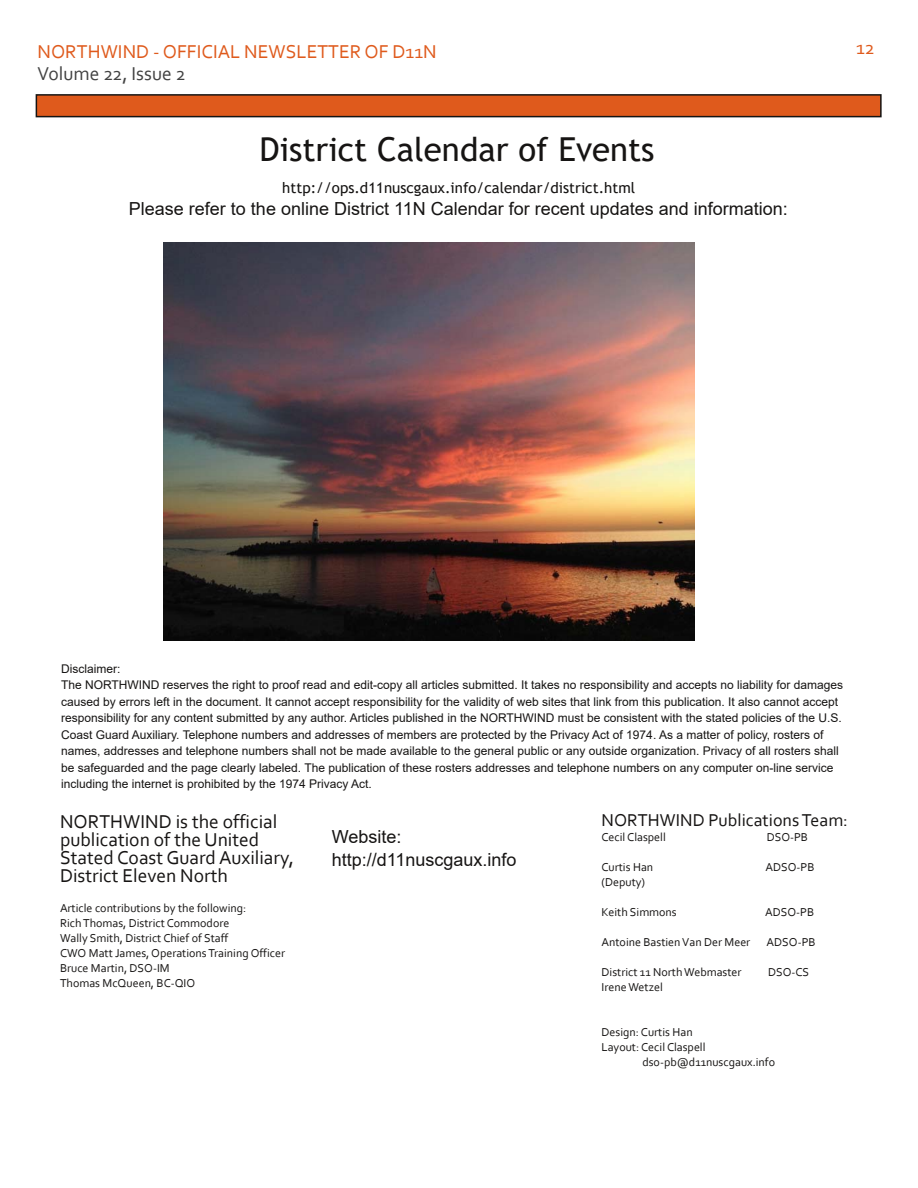
<style>
.page{position:relative;width:918px;height:1188px;background:#fff}
.page>*{position:absolute;margin:0;border:0;box-sizing:border-box;transform-origin:0 0}
.t1{font:33px "Trebuchet MS";color:#161413}
.t2{font:19.5px/18px "Corbel";color:#161413}
.t3{font:19.5px "Corbel";color:#df5a1c}
.t4{font:19.5px "Corbel";color:#424242}
.t5{font:18px/22.5px "Arial";color:#161413}
.t6{font:18px "Corbel";color:#161413}
.t7{font:15px "Trebuchet MS";color:#161413}
.t8{font:12px/16.5px "Arial";color:#161413}
.t9{font:12px/15px "Corbel";color:#161413}
</style>
<div class="page">
<div style="left:36px;top:95px;width:845px;height:22px;background:#df5a1c"></div>
<div style="left:36px;top:94px;width:846px;height:23px;border:2px solid #161413"></div>
<img style="left:164px;top:243px;width:531px;height:397px">
<h2 class="t3" style="left:38px;top:44px;width:401px">NORTHWIND ‐ OFFICIAL NEWSLETTER OF D11N</h2>
<h2 class="t4" style="left:38px;top:66px;width:150px">Volume 22, Issue 2</h2>
<h1 class="t1" style="left:259px;top:130px;width:397px">District Calendar of Events</h1>
<p class="t7" style="left:282px;top:178px;width:354px">http://ops.d11nuscgaux.info/calendar/district.html</p>
<h3 class="t5" style="left:129px;top:198px;width:661px">Please refer to the online District 11N Calendar for recent updates and information:</h3>
<h2 class="t3" style="left:856px;top:40px;width:20px">12</h2>
<p class="t8" style="left:61px;top:660px;width:784px">Disclaimer:<br>The NORTHWIND reserves the right to proof read and edit-copy all articles submitted. It takes no responsibility and accepts no liability for damages caused by errors left in the document. It cannot accept responsibility for the validity of web sites that link from this publication. It also cannot accept responsibility for any content submitted by any author. Articles published in the NORTHWIND must be consistent with the stated policies of the U.S.<br>Coast Guard Auxiliary. Telephone numbers and addresses of members are protected by the Privacy Act of 1974. As a matter of policy, rosters of names, addresses and telephone numbers shall not be made available to the general public or any outside organization. Privacy of all rosters shall be safeguarded and the page clearly labeled. The publication of these rosters addresses and telephone numbers on any computer on-line service including the internet is prohibited by the 1974 Privacy Act.</p>
<h2 class="t2" style="left:60px;top:814px;width:235px">NORTHWIND is the official publication of the United<br>Stated Coast Guard Auxiliary,<br>District Eleven North</h2>
<p class="t9" style="left:60px;top:901px;width:227px">Article contributions by the following:<br>RichThomas, District Commodore<br>Wally Smith, District Chief of Staff<br>CWO Matt James, OperationsTraining Officer Bruce Martin, DSO‐IM<br>Thomas McQueen, BC‐QIO</p>
<h3 class="t6" style="left:602px;top:813px;width:248px">NORTHWIND PublicationsTeam:</h3>
<p class="t9" style="left:602px;top:831px;width:66px">Cecil Claspell</p>
<p class="t9" style="left:767px;top:831px;width:43px">DSO‐PB</p>
<p class="t9" style="left:602px;top:861px;width:53px">Curtis Han</p>
<p class="t9" style="left:766px;top:861px;width:51px">ADSO‐PB</p>
<p class="t9" style="left:602px;top:876px;width:45px">(Deputy)</p>
<p class="t9" style="left:602px;top:906px;width:77px">Keith Simmons</p>
<p class="t9" style="left:765px;top:906px;width:51px">ADSO‐PB</p>
<p class="t9" style="left:602px;top:936px;width:150px">Antoine BastienVan Der Meer</p>
<p class="t9" style="left:767px;top:936px;width:51px">ADSO‐PB</p>
<p class="t9" style="left:602px;top:966px;width:142px">District 11 NorthWebmaster</p>
<p class="t9" style="left:768px;top:966px;width:43px">DSO‐CS</p>
<p class="t9" style="left:602px;top:981px;width:63px">Irene Wetzel</p>
<p class="t9" style="left:602px;top:1026px;width:93px">Design: Curtis Han</p>
<p class="t9" style="left:602px;top:1041px;width:106px">Layout: Cecil Claspell</p>
<p class="t9" style="left:642px;top:1056px;width:134px">dso‐pb@d11nuscgaux.info</p>
<h3 class="t5" style="left:332px;top:826px;width:186px">Website: http://d11nuscgaux.info</h3>
</div>
